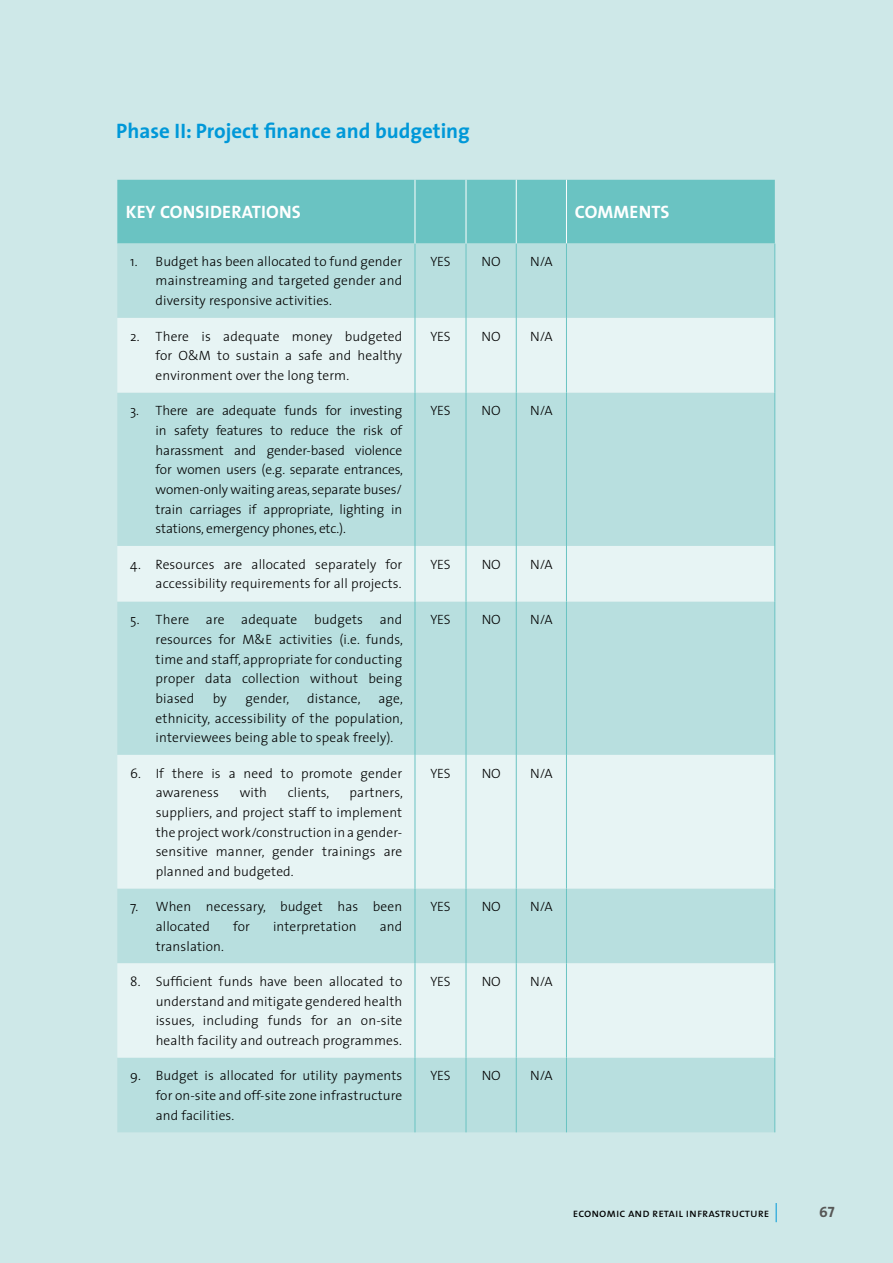
<style>
.page{position:relative;width:893px;height:1263px;background:#cee8e8}
.page>*{position:absolute;margin:0;border:0;box-sizing:border-box;transform-origin:0 0}
.t1{font:700 21px "The Sans";color:#0098d8}
.t2{font:700 18px "The Sans";letter-spacing:.01em;color:#fff}
.t3{font:15px "The Sans Bold Caps";color:#575756}
.t4{font:300 13.5px/19.6px "The Sans";letter-spacing:.01em;color:#000;text-align:justify}
.t5{font:12px "The Sans Caps";color:#000}
</style>
<div class="page">
<svg style="left:776px;top:1203px;width:1px;height:19px"></svg>
<div style="left:117px;top:180px;width:658px;height:64px;background:#6ac3c2"></div>
<div style="left:117px;top:244px;width:658px;height:888px;background:#b8dfdf"></div>
<svg style="left:117px;top:318px;width:658px;height:740px;background:#cee9e9"></svg>
<hr style="left:566px;top:180px;width:1px;height:64px;background:#fff">
<hr style="left:516px;top:180px;width:1px;height:64px;background:#fff">
<hr style="left:415px;top:180px;width:1px;height:64px;background:#fff">
<hr style="left:466px;top:180px;width:1px;height:64px;background:#fff">
<hr style="left:415px;top:244px;width:1px;height:74px;background:#6ac3c2">
<hr style="left:466px;top:244px;width:1px;height:74px;background:#6ac3c2">
<hr style="left:516px;top:244px;width:1px;height:74px;background:#6ac3c2">
<hr style="left:566px;top:244px;width:1px;height:74px;background:#6ac3c2">
<hr style="left:775px;top:244px;width:1px;height:74px;background:#6ac3c2">
<hr style="left:415px;top:393px;width:1px;height:153px;background:#6ac3c2">
<hr style="left:466px;top:393px;width:1px;height:153px;background:#6ac3c2">
<hr style="left:516px;top:393px;width:1px;height:153px;background:#6ac3c2">
<hr style="left:566px;top:393px;width:1px;height:153px;background:#6ac3c2">
<hr style="left:775px;top:393px;width:1px;height:153px;background:#6ac3c2">
<hr style="left:415px;top:601px;width:1px;height:154px;background:#6ac3c2">
<hr style="left:466px;top:601px;width:1px;height:154px;background:#6ac3c2">
<hr style="left:516px;top:601px;width:1px;height:154px;background:#6ac3c2">
<hr style="left:566px;top:601px;width:1px;height:154px;background:#6ac3c2">
<hr style="left:775px;top:601px;width:1px;height:154px;background:#6ac3c2">
<hr style="left:415px;top:888px;width:1px;height:75px;background:#6ac3c2">
<hr style="left:466px;top:888px;width:1px;height:75px;background:#6ac3c2">
<hr style="left:516px;top:888px;width:1px;height:75px;background:#6ac3c2">
<hr style="left:566px;top:888px;width:1px;height:75px;background:#6ac3c2">
<hr style="left:775px;top:888px;width:1px;height:75px;background:#6ac3c2">
<hr style="left:415px;top:1058px;width:1px;height:74px;background:#6ac3c2">
<hr style="left:466px;top:1058px;width:1px;height:74px;background:#6ac3c2">
<hr style="left:516px;top:1058px;width:1px;height:74px;background:#6ac3c2">
<hr style="left:566px;top:1058px;width:1px;height:74px;background:#6ac3c2">
<hr style="left:775px;top:1058px;width:1px;height:74px;background:#6ac3c2">
<hr style="left:415px;top:318px;width:1px;height:75px;background:#6ac3c2">
<hr style="left:466px;top:318px;width:1px;height:75px;background:#6ac3c2">
<hr style="left:516px;top:318px;width:1px;height:75px;background:#6ac3c2">
<hr style="left:566px;top:318px;width:1px;height:75px;background:#6ac3c2">
<hr style="left:775px;top:318px;width:1px;height:75px;background:#6ac3c2">
<hr style="left:415px;top:546px;width:1px;height:55px;background:#6ac3c2">
<hr style="left:466px;top:546px;width:1px;height:55px;background:#6ac3c2">
<hr style="left:516px;top:546px;width:1px;height:55px;background:#6ac3c2">
<hr style="left:566px;top:546px;width:1px;height:55px;background:#6ac3c2">
<hr style="left:775px;top:546px;width:1px;height:55px;background:#6ac3c2">
<hr style="left:415px;top:755px;width:1px;height:133px;background:#6ac3c2">
<hr style="left:466px;top:755px;width:1px;height:133px;background:#6ac3c2">
<hr style="left:516px;top:755px;width:1px;height:133px;background:#6ac3c2">
<hr style="left:566px;top:755px;width:1px;height:133px;background:#6ac3c2">
<hr style="left:775px;top:755px;width:1px;height:133px;background:#6ac3c2">
<hr style="left:415px;top:963px;width:1px;height:95px;background:#6ac3c2">
<hr style="left:466px;top:963px;width:1px;height:95px;background:#6ac3c2">
<hr style="left:516px;top:963px;width:1px;height:95px;background:#6ac3c2">
<hr style="left:566px;top:963px;width:1px;height:95px;background:#6ac3c2">
<hr style="left:775px;top:963px;width:1px;height:95px;background:#6ac3c2">
<h1 class="t1" style="left:116px;top:114px;width:355px">Phase II: Project finance and budgeting</h1>
<h2 class="t2" style="left:126px;top:197px;width:177px">KEY CONSIDERATIONS</h2>
<h2 class="t2" style="left:575px;top:197px;width:96px">COMMENTS</h2>
<p class="t4" style="left:156px;top:251px;width:248px;text-indent:-26px">1. Budget has been allocated to fund gender mainstreaming and targeted gender and diversity responsive activities.</p>
<p class="t4" style="left:430px;top:251px;width:22px">YES</p>
<p class="t4" style="left:482px;top:251px;width:21px">NO</p>
<p class="t4" style="left:530px;top:251px;width:24px">N/A</p>
<p class="t4" style="left:156px;top:326px;width:248px;text-indent:-26px">2. There is adequate money budgeted for O&amp;M to sustain a safe and healthy environment over the long term.</p>
<p class="t4" style="left:430px;top:326px;width:22px">YES</p>
<p class="t4" style="left:482px;top:326px;width:21px">NO</p>
<p class="t4" style="left:530px;top:326px;width:24px">N/A</p>
<p class="t4" style="left:156px;top:400px;width:249px;text-indent:-26px">3. There are adequate funds for investing in safety features to reduce the risk of harassment and gender-based violence for women users (e.g. separate entrances, women-only waiting areas, separate buses/ train carriages if appropriate, lighting in stations, emergency phones, etc.).</p>
<p class="t4" style="left:430px;top:400px;width:22px">YES</p>
<p class="t4" style="left:482px;top:400px;width:21px">NO</p>
<p class="t4" style="left:530px;top:400px;width:24px">N/A</p>
<p class="t4" style="left:130px;top:554px;width:274px;text-align:right">4. Resources are allocated separately for accessibility requirements for all projects.</p>
<p class="t4" style="left:430px;top:554px;width:22px">YES</p>
<p class="t4" style="left:482px;top:554px;width:21px">NO</p>
<p class="t4" style="left:530px;top:554px;width:24px">N/A</p>
<p class="t4" style="left:156px;top:609px;width:249px;text-indent:-26px">5. There are adequate budgets and resources for M&amp;E activities (i.e. funds, time and staff, appropriate for conducting proper data collection without being biased</p>
<p class="t4" style="left:430px;top:609px;width:22px">YES</p>
<p class="t4" style="left:482px;top:609px;width:21px">NO</p>
<p class="t4" style="left:530px;top:609px;width:24px">N/A</p>
<p class="t4" style="left:213px;top:688px;width:15px">by</p>
<p class="t4" style="left:245px;top:688px;width:45px">gender,</p>
<p class="t4" style="left:307px;top:688px;width:55px">distance,</p>
<p class="t4" style="left:156px;top:688px;width:249px;text-indent:223px">age, ethnicity, accessibility of the population, interviewees being able to speak freely).</p>
<p class="t4" style="left:156px;top:763px;width:248px;text-indent:-26px">6. If there is a need to promote gender awareness</p>
<p class="t4" style="left:240px;top:782px;width:29px">with</p>
<p class="t4" style="left:288px;top:782px;width:43px">clients,</p>
<p class="t4" style="left:156px;top:782px;width:249px;text-indent:194px">partners, suppliers, and project staff to implement the project work/construction in a gender&shy;sensitive manner, gender trainings are planned and budgeted.</p>
<p class="t4" style="left:156px;top:896px;width:248px;text-indent:-26px">7. When necessary, budget has been allocated</p>
<p class="t4" style="left:233px;top:916px;width:18px">for</p>
<p class="t4" style="left:273px;top:916px;width:85px">interpretation</p>
<p class="t4" style="left:380px;top:916px;width:24px">and</p>
<p class="t4" style="left:156px;top:936px;width:70px">translation.</p>
<p class="t4" style="left:430px;top:763px;width:22px">YES</p>
<p class="t4" style="left:482px;top:763px;width:21px">NO</p>
<p class="t4" style="left:530px;top:763px;width:24px">N/A</p>
<p class="t4" style="left:430px;top:896px;width:22px">YES</p>
<p class="t4" style="left:482px;top:896px;width:21px">NO</p>
<p class="t4" style="left:530px;top:896px;width:24px">N/A</p>
<p class="t4" style="left:156px;top:971px;width:248px;text-indent:-26px">8. Sufficient funds have been allocated to understand and mitigate gendered health issues, including funds for an on-site health facility and outreach programmes.</p>
<p class="t4" style="left:430px;top:971px;width:22px">YES</p>
<p class="t4" style="left:482px;top:971px;width:21px">NO</p>
<p class="t4" style="left:530px;top:971px;width:24px">N/A</p>
<p class="t4" style="left:156px;top:1066px;width:248px;text-indent:-26px">9. Budget is allocated for utility payments for on-site and off-site zone infrastructure and facilities.</p>
<p class="t4" style="left:430px;top:1066px;width:22px">YES</p>
<p class="t4" style="left:482px;top:1066px;width:21px">NO</p>
<p class="t4" style="left:530px;top:1066px;width:24px">N/A</p>
<p class="t5" style="left:573px;top:1203px;width:198px">economic and retail infrastructure</p>
<p class="t3" style="left:819px;top:1199px;width:17px">67</p>
</div>
